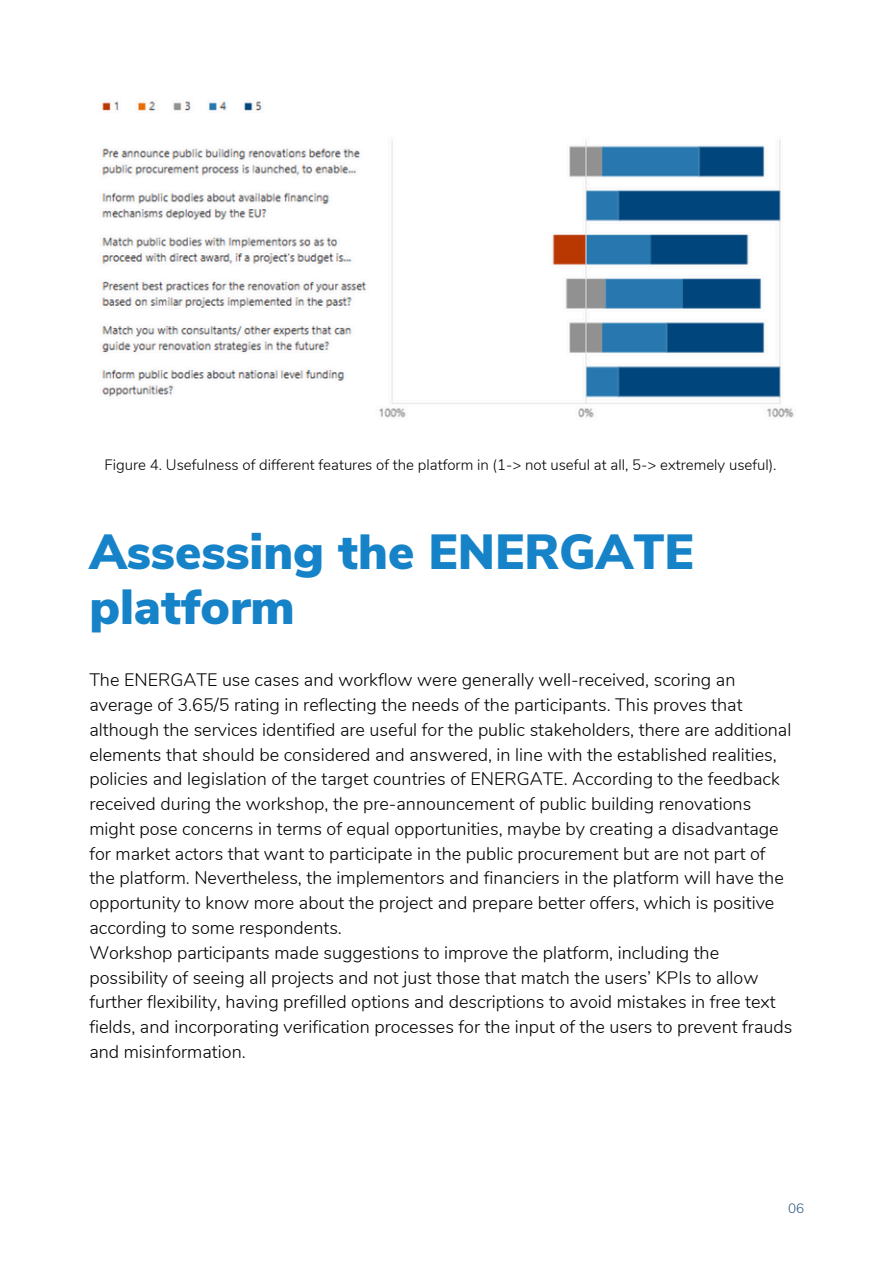
<style>
.page{position:relative;width:894px;height:1264px;background:#fff}
.page>*{position:absolute;margin:0;border:0;box-sizing:border-box;transform-origin:0 0}
.t1{font:900 49.2px/55.2px "Nunito Sans";color:#1683c8}
.t2{font:300 18px/24.8px "Nunito";color:#000}
.t3{font:300 15px "Nunito";color:#000}
.t4{font:300 13.5px "Nunito";color:#305c83}
</style>
<div class="page">
<img style="left:102px;top:101px;width:692px;height:317px">
<p class="t3" style="left:104px;top:455px;width:673px">Figure 4. Usefulness of different features of the platform in (1-&gt; not useful at all, 5-&gt; extremely useful).</p>
<h1 class="t1" style="left:89px;top:525px;width:605px">Assessing the ENERGATE platform</h1>
<h2 class="t2" style="left:89px;top:668px;width:704px">The ENERGATE use cases and workflow were generally well-received, scoring an average of 3.65/5 rating in reflecting the needs of the participants. This proves that although the services identified are useful for the public stakeholders, there are additional elements that should be considered and answered, in line with the established realities, policies and legislation of the target countries of ENERGATE. According to the feedback received during the workshop, the pre-announcement of public building renovations might pose concerns in terms of equal opportunities, maybe by creating a disadvantage for market actors that want to participate in the public procurement but are not part of the platform. Nevertheless, the implementors and financiers in the platform will have the opportunity to know more about the project and prepare better offers, which is positive according to some respondents.<br>Workshop participants made suggestions to improve the platform, including the possibility of seeing all projects and not just those that match the users’ KPIs to allow further flexibility, having prefilled options and descriptions to avoid mistakes in free text fields, and incorporating verification processes for the input of the users to prevent frauds and misinformation.</h2>
<p class="t4" style="left:787px;top:1199px;width:18px">06</p>
</div>
